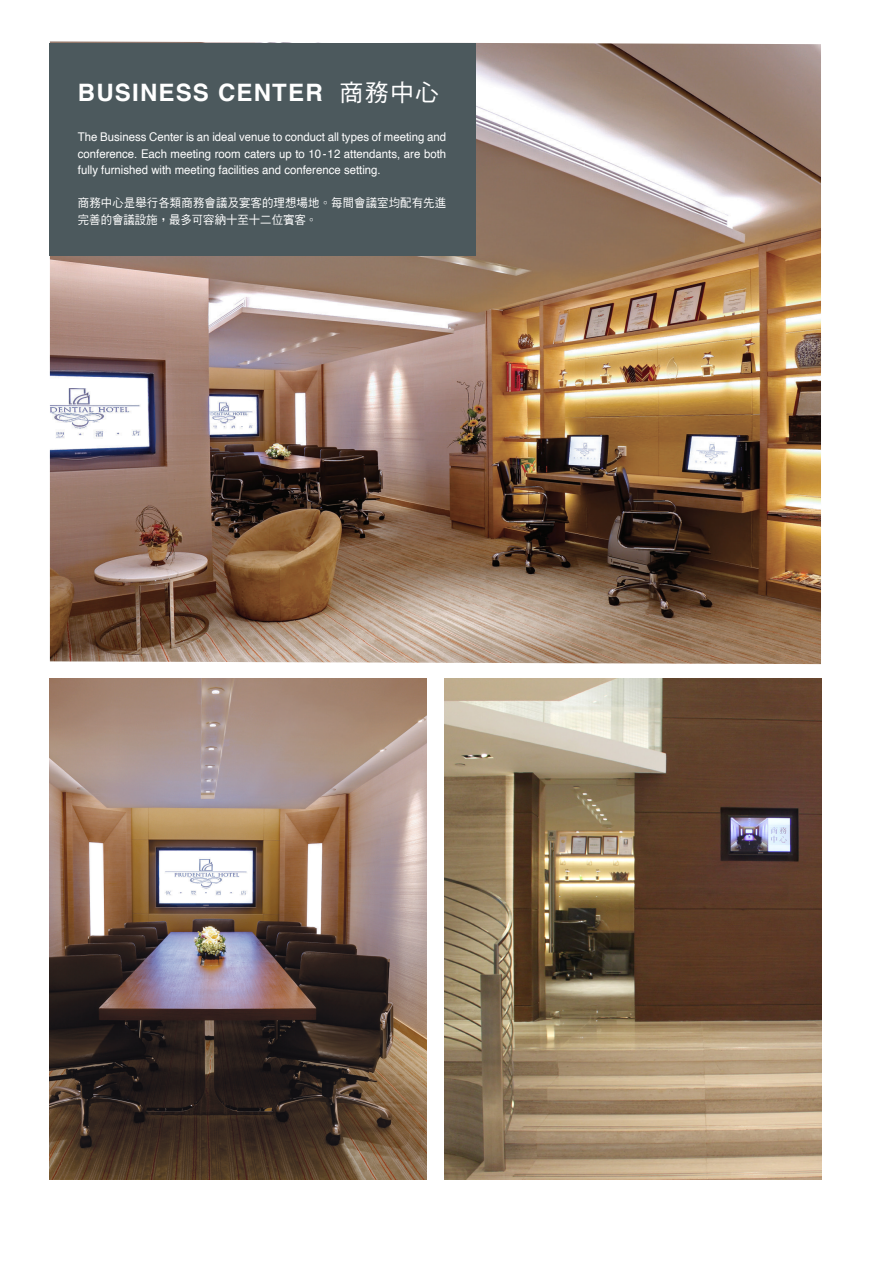
<style>
.page{position:relative;width:893px;height:1263px;background:#fff}
.page>*{position:absolute;margin:0;border:0;box-sizing:border-box;transform-origin:0 0}
.t1{font:700 24px "Helvetica";letter-spacing:.05em;color:#fff}
.t2{font:12px/16.5px "Helvetica";color:#fff;text-align:justify;scale:.95 1}
.t3{font:12px/16.5px "DF Hei Md HK BF";letter-spacing:.01em;color:#fff;scale:.95 1}
.s1{font-family:"DF Hei Md HK BF";font-weight:400}
</style>
<div class="page">
<img style="left:50px;top:41px;width:771px;height:623px">
<img style="left:50px;top:679px;width:376px;height:501px">
<img style="left:444px;top:679px;width:378px;height:501px">
<div style="left:50px;top:43px;width:426px;height:212px;background:#4c595d"></div>
<h1 class="t1" style="left:78px;top:78px;width:363px">BUSINESS CENTER <span class="s1">商務中心</span></h1>
<p class="t2" style="left:78px;top:129px;width:389px">The Business Center is an ideal venue to conduct all types of meeting and conference. Each meeting room caters up to 10 -12 attendants, are both fully furnished with meeting facilities and conference setting.</p>
<p class="t3" style="left:78px;top:195px;width:389px">商務中心是舉行各類商務會議及宴客的理想場地。每間會議室均配有先進完善的會議設施，最多可容納十至十二位賓客。</p>
</div>
